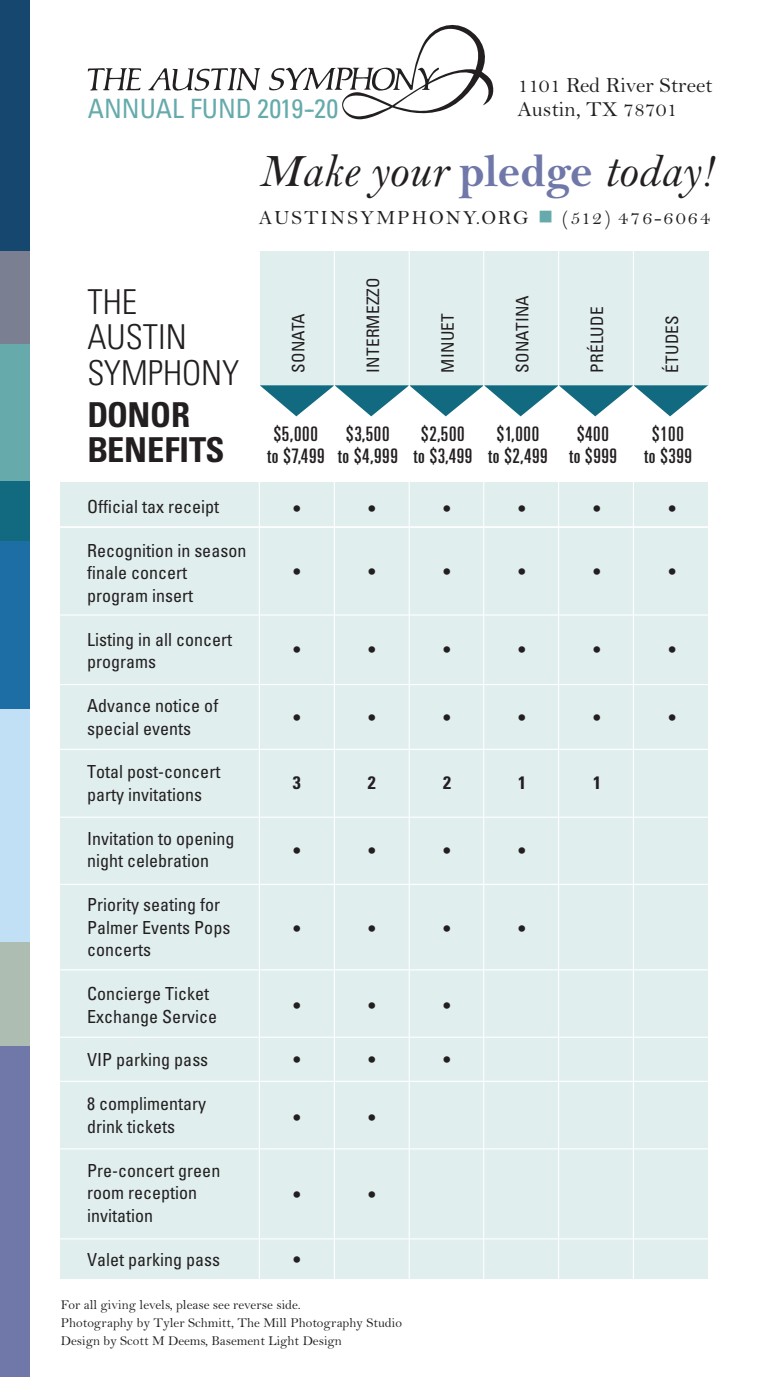
<style>
.page{position:relative;width:770px;height:1377px;background:#fff}
.page>*{position:absolute;margin:0;border:0;box-sizing:border-box;transform-origin:0 0}
.t1{font:italic 47.25px "Bell MT Std";color:#231f20}
.t2{font:300 condensed 34.43px/35.8px "Univers LT Std";color:#231f20}
.t3{font:700 condensed 34.43px/35.8px "Univers LT Std";color:#231f20}
.t4{font:condensed 26.55px "Univers LT Std";color:#66aaac}
.t5{font:21.6px/24.1px "Bell MT Std";color:#231f20}
.t6{font:20.25px "Bell MT Std";letter-spacing:.1em;color:#231f20}
.t7{font:ultra-condensed 20.03px "Univers LT Std";letter-spacing:.03em;color:#231f20}
.t8{font:condensed 18px/22.5px "Univers LT Std";color:#231f20}
.t9{font:700 condensed 18px "Univers LT Std";color:#231f20}
.t10{font:condensed 17.1px "Univers LT Std";letter-spacing:.01em;color:#231f20}
.t11{font:13.5px/18px "Bell MT Std";color:#231f20}
.s1{font-weight:700;font-style:normal;color:#6f78a8}
.s2{color:#66aaac}
</style>
<div class="page">
<div style="left:61px;top:482px;width:647px;height:797px;background:#e1eeee"></div>
<div style="left:260px;top:251px;width:449px;height:135px;background:#e1eeee"></div>
<svg style="left:260px;top:385px;width:448px;height:31px"></svg>
<hr style="left:334px;top:251px;width:1px;height:1029px;background:#fff">
<hr style="left:259px;top:251px;width:1px;height:1029px;background:#fff">
<hr style="left:408px;top:251px;width:2px;height:1029px;background:#fff">
<hr style="left:483px;top:251px;width:1px;height:1029px;background:#fff">
<hr style="left:558px;top:251px;width:1px;height:1029px;background:#fff">
<hr style="left:632px;top:251px;width:2px;height:1029px;background:#fff">
<hr style="left:61px;top:526px;width:646px;height:1px;background:#fff">
<hr style="left:61px;top:527px;width:646px;height:1px;background:#fff">
<hr style="left:61px;top:614px;width:646px;height:2px;background:#fff">
<hr style="left:61px;top:684px;width:646px;height:1px;background:#fff">
<hr style="left:61px;top:749px;width:646px;height:1px;background:#fff">
<hr style="left:61px;top:884px;width:646px;height:1px;background:#fff">
<hr style="left:61px;top:817px;width:646px;height:1px;background:#fff">
<hr style="left:61px;top:969px;width:646px;height:1px;background:#fff">
<hr style="left:61px;top:1037px;width:646px;height:1px;background:#fff">
<hr style="left:61px;top:1081px;width:646px;height:1px;background:#fff">
<hr style="left:61px;top:1148px;width:646px;height:1px;background:#fff">
<hr style="left:61px;top:1238px;width:646px;height:1px;background:#fff">
<svg style="left:88px;top:68px;width:54px;height:23px"></svg>
<svg style="left:148px;top:68px;width:112px;height:23px"></svg>
<svg style="left:269px;top:25px;width:224px;height:95px"></svg>
<div style="left:0;top:0;width:29px;height:1377px;background:#16486f"></div>
<div style="left:0;top:251px;width:29px;height:1126px;background:#7a7f91"></div>
<div style="left:0;top:345px;width:29px;height:1032px;background:#66aaac"></div>
<div style="left:0;top:481px;width:29px;height:896px;background:#116a7f"></div>
<div style="left:0;top:541px;width:29px;height:836px;background:#1c6ea4"></div>
<div style="left:0;top:710px;width:29px;height:667px;background:#c1e0f5"></div>
<div style="left:0;top:943px;width:29px;height:434px;background:#aebdb1"></div>
<div style="left:0;top:1046px;width:29px;height:331px;background:#6f78a8"></div>
<h3 class="t4" style="left:88px;top:91px;width:252px">Annual Fund 2019--20</h3>
<p class="t5" style="left:517px;top:74px;width:197px">1101 Red River Street<br>Austin, TX 78701</p>
<h1 class="t1" style="left:259px;top:144px;width:457px">Make your <span class="s1">pledge</span> today!</h1>
<p class="t6" style="left:259px;top:207px;width:47px">austins</p>
<p class="t6" style="left:360px;top:207px;width:138px">ymphony.org</p>
<p class="t6" style="left:538px;top:207px;width:174px"><span class="s2">■</span> (512) 476-6064</p>
<h2 class="t2" style="left:87px;top:284px;width:153px">THE<br>AUSTIN<br>SYMPHONY</h2>
<h2 class="t3" style="left:87px;top:396px;width:139px">DONOR<br>BENEFITS</h2>
<p class="t8" style="left:87px;top:495px;width:133px">Official tax receipt</p>
<p class="t8" style="left:87px;top:539px;width:160px">Recognition in season finale concert program insert</p>
<p class="t8" style="left:87px;top:628px;width:146px">Listing in all concert programs</p>
<p class="t8" style="left:87px;top:694px;width:132px">Advance notice of special events</p>
<p class="t8" style="left:87px;top:761px;width:134px">Total post-concert party invitations</p>
<p class="t8" style="left:87px;top:827px;width:148px">Invitation to opening night celebration</p>
<p class="t8" style="left:87px;top:893px;width:144px">Priority seating for<br>Palmer Events Pops concerts</p>
<p class="t8" style="left:87px;top:982px;width:131px">Concierge Ticket<br>Exchange Service</p>
<p class="t8" style="left:87px;top:1049px;width:122px">VIP parking pass</p>
<p class="t8" style="left:87px;top:1092px;width:120px">8 complimentary drink tickets</p>
<p class="t8" style="left:87px;top:1159px;width:134px">Pre-concert green room reception invitation</p>
<p class="t8" style="left:87px;top:1248px;width:134px">Valet parking pass</p>
<p class="t10" style="left:287px;top:373px;width:61px;rotate:-90deg">SONATA</p>
<p class="t10" style="left:362px;top:373px;width:97px;rotate:-90deg">INTERMEZZO</p>
<p class="t10" style="left:437px;top:373px;width:61px;rotate:-90deg">MINUET</p>
<p class="t10" style="left:511px;top:373px;width:79px;rotate:-90deg">SONATINA</p>
<p class="t10" style="left:586px;top:373px;width:67px;rotate:-90deg">PRÉLUDE</p>
<p class="t10" style="left:661px;top:373px;width:59px;rotate:-90deg">ÉTUDES</p>
<p class="t7" style="left:274px;top:423px;width:45px">$5,000</p>
<p class="t7" style="left:346px;top:423px;width:45px">$3,500</p>
<p class="t7" style="left:421px;top:423px;width:45px">$2,500</p>
<p class="t7" style="left:496px;top:423px;width:44px">$1,000</p>
<p class="t7" style="left:577px;top:423px;width:33px">$400</p>
<p class="t7" style="left:652px;top:423px;width:33px">$100</p>
<p class="t7" style="left:267px;top:444px;width:351px">to $7,499 to $4,999 to $3,499 to $2,499 to $999</p>
<p class="t7" style="left:644px;top:444px;width:49px">to $399</p>
<p class="t9" style="left:293px;top:497px;width:9px">•</p>
<p class="t9" style="left:368px;top:497px;width:9px">•</p>
<p class="t9" style="left:443px;top:497px;width:9px">•</p>
<p class="t9" style="left:518px;top:497px;width:9px">•</p>
<p class="t9" style="left:593px;top:497px;width:9px">•</p>
<p class="t9" style="left:668px;top:497px;width:9px">•</p>
<p class="t9" style="left:293px;top:560px;width:9px">•</p>
<p class="t9" style="left:368px;top:560px;width:9px">•</p>
<p class="t9" style="left:443px;top:560px;width:9px">•</p>
<p class="t9" style="left:518px;top:560px;width:9px">•</p>
<p class="t9" style="left:593px;top:560px;width:9px">•</p>
<p class="t9" style="left:668px;top:560px;width:9px">•</p>
<p class="t9" style="left:293px;top:639px;width:9px">•</p>
<p class="t9" style="left:368px;top:639px;width:9px">•</p>
<p class="t9" style="left:443px;top:639px;width:9px">•</p>
<p class="t9" style="left:518px;top:639px;width:9px">•</p>
<p class="t9" style="left:593px;top:639px;width:9px">•</p>
<p class="t9" style="left:668px;top:639px;width:9px">•</p>
<p class="t9" style="left:293px;top:706px;width:9px">•</p>
<p class="t9" style="left:368px;top:706px;width:9px">•</p>
<p class="t9" style="left:443px;top:706px;width:9px">•</p>
<p class="t9" style="left:518px;top:706px;width:9px">•</p>
<p class="t9" style="left:593px;top:706px;width:9px">•</p>
<p class="t9" style="left:668px;top:706px;width:9px">•</p>
<p class="t9" style="left:293px;top:772px;width:9px">3</p>
<p class="t9" style="left:368px;top:772px;width:9px">2</p>
<p class="t9" style="left:443px;top:772px;width:9px">2</p>
<p class="t9" style="left:518px;top:772px;width:9px">1</p>
<p class="t9" style="left:593px;top:772px;width:9px">1</p>
<p class="t9" style="left:293px;top:839px;width:9px">•</p>
<p class="t9" style="left:368px;top:839px;width:9px">•</p>
<p class="t9" style="left:443px;top:839px;width:9px">•</p>
<p class="t9" style="left:518px;top:839px;width:9px">•</p>
<p class="t9" style="left:293px;top:918px;width:9px">•</p>
<p class="t9" style="left:368px;top:918px;width:9px">•</p>
<p class="t9" style="left:443px;top:918px;width:9px">•</p>
<p class="t9" style="left:518px;top:918px;width:9px">•</p>
<p class="t9" style="left:293px;top:994px;width:9px">•</p>
<p class="t9" style="left:368px;top:994px;width:9px">•</p>
<p class="t9" style="left:443px;top:994px;width:9px">•</p>
<p class="t9" style="left:293px;top:1048px;width:9px">•</p>
<p class="t9" style="left:368px;top:1048px;width:9px">•</p>
<p class="t9" style="left:443px;top:1048px;width:9px">•</p>
<p class="t9" style="left:293px;top:1107px;width:9px">•</p>
<p class="t9" style="left:368px;top:1107px;width:9px">•</p>
<p class="t9" style="left:293px;top:1183px;width:9px">•</p>
<p class="t9" style="left:368px;top:1183px;width:9px">•</p>
<p class="t9" style="left:293px;top:1249px;width:9px">•</p>
<p class="t11" style="left:61px;top:1296px;width:342px">For all giving levels, please see reverse side.<br>Photography by Tyler Schmitt, The Mill Photography Studio<br>Design by Scott M Deems, Basement Light Design</p>
</div>
